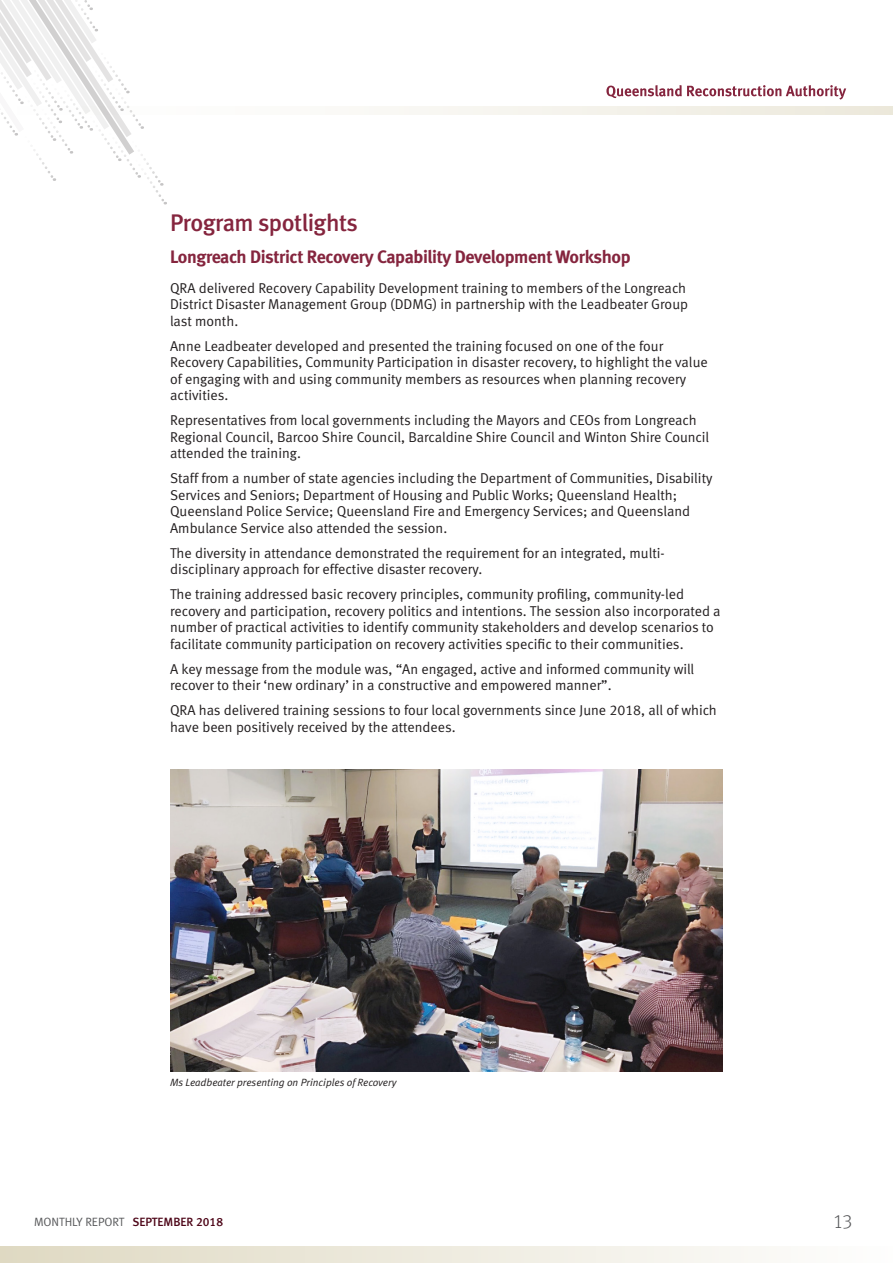
<style>
.page{position:relative;width:893px;height:1263px;background:#fff}
.page>*{position:absolute;margin:0;border:0;box-sizing:border-box;transform-origin:0 0}
.b1{font:24px "Meta Medium LF";letter-spacing:-.02em;color:#85253e}
.t1{font:19.5px "Meta Light LF";color:#57585a}
.t2{font:18px "Meta Bold LF";letter-spacing:-.02em;color:#85253e}
.b1-2{font:14.25px/16.5px "Meta Normal LF";color:#231f20}
.t3{font:12px "Meta Normal LF";color:#57585a}
.t4{font:italic 10.5px "Meta Normal LF";color:#231f20}
.s1{font-family:"Meta Medium LF";color:#4e0719}
</style>
<div class="page">
<img style="left:170px;top:770px;width:553px;height:301px">
<svg style="left:374px;top:106px;width:519px;height:9px;fill:#f3f1e9"></svg>
<div style="left:0;top:1246px;width:893px;height:17px;background:linear-gradient(to right,#dfd9c2,#fefefd)"></div>
<svg style="left:0;top:0;width:167px;height:205px"></svg>
<svg style="left:606px;top:85px;width:240px;height:15px"></svg>
<p class="b1" style="left:170px;top:209px;width:189px">Program spotlights</p>
<h3 class="t2" style="left:170px;top:246px;width:462px">Longreach District Recovery Capability Development Workshop</h3>
<p class="b1-2" style="left:170px;top:279px;width:519px">QRA delivered Recovery Capability Development training to members of the Longreach<br>District Disaster Management Group (DDMG) in partnership with the Leadbeater Group last month.</p>
<p class="b1-2" style="left:170px;top:337px;width:539px">Anne Leadbeater developed and presented the training focused on one of the four Recovery Capabilities, Community Participation in disaster recovery, to highlight the value of engaging with and using community members as resources when planning recovery activities.</p>
<p class="b1-2" style="left:170px;top:412px;width:541px">Representatives from local governments including the Mayors and CEOs from Longreach<br>Regional Council, Barcoo Shire Council, Barcaldine Shire Council and Winton Shire Council attended the training.</p>
<p class="b1-2" style="left:170px;top:470px;width:544px">Staff from a number of state agencies including the Department of Communities, Disability Services and Seniors; Department of Housing and Public Works; Queensland Health; Queensland Police Service; Queensland Fire and Emergency Services; and Queensland Ambulance Service also attended the session.</p>
<p class="b1-2" style="left:170px;top:544px;width:496px">The diversity in attendance demonstrated the requirement for an integrated, multi&shy;disciplinary approach for effective disaster recovery.</p>
<p class="b1-2" style="left:170px;top:586px;width:552px">The training addressed basic recovery principles, community profiling, community-led recovery and participation, recovery politics and intentions. The session also incorporated a number of practical activities to identify community stakeholders and develop scenarios to facilitate community participation on recovery activities specific to their communities.</p>
<p class="b1-2" style="left:170px;top:660px;width:526px">A key message from the module was, “An engaged, active and informed community will recover to their ‘new ordinary’ in a constructive and empowered manner”.</p>
<p class="b1-2" style="left:170px;top:702px;width:548px">QRA has delivered training sessions to four local governments since June 2018, all of which have been positively received by the attendees.</p>
<p class="t4" style="left:170px;top:1076px;width:228px">Ms Leadbeater presenting on Principles of Recovery</p>
<p class="t3" style="left:34px;top:1214px;width:191px">MONTHLY REPORT <span class="s1">SEPTEMBER 2018</span></p>
<h2 class="t1" style="left:834px;top:1210px;width:20px">13</h2>
</div>
